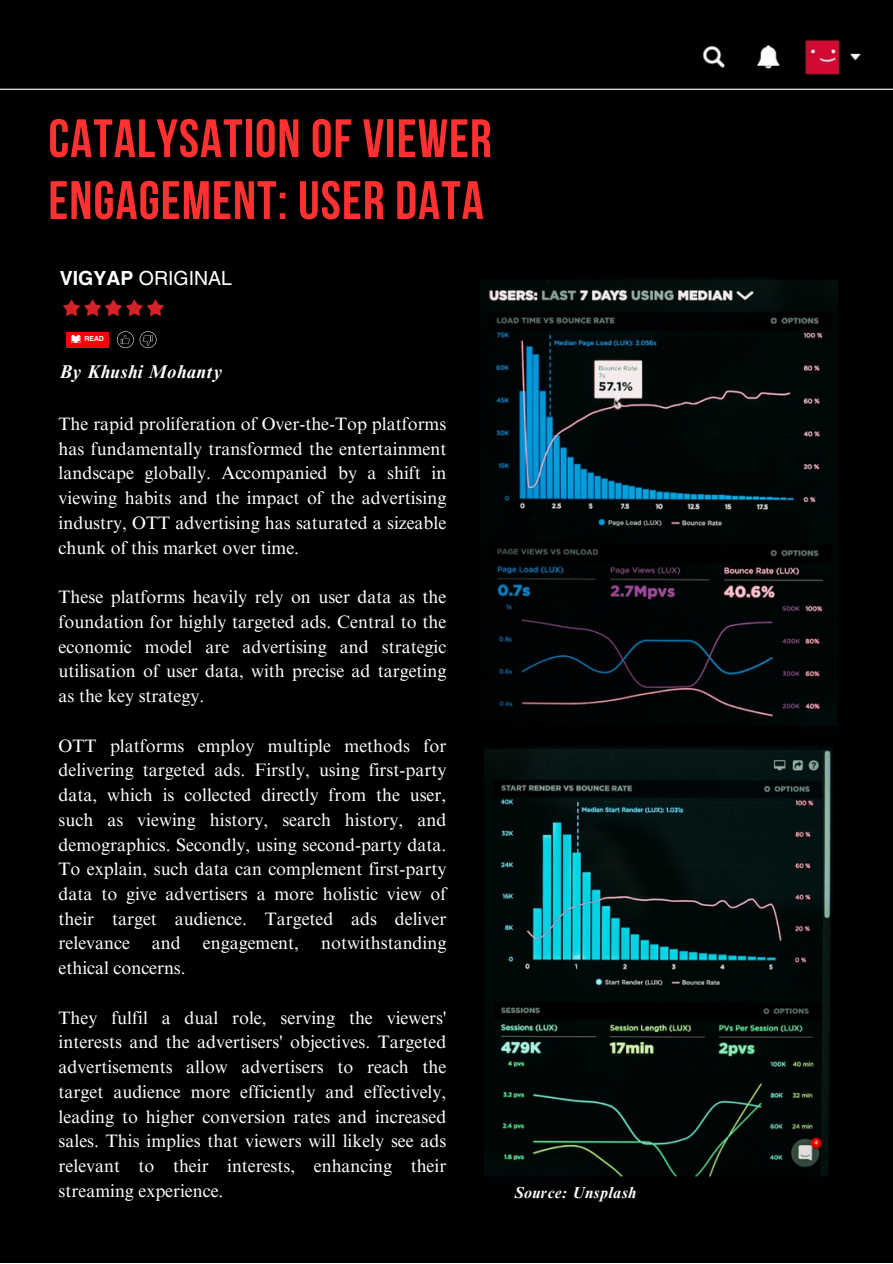
<style>
.page{position:relative;width:893px;height:1264px;background:#fff}
.page>*{position:absolute;margin:0;border:0;box-sizing:border-box;transform-origin:0 0}
.t1{font:54px/61.8px "Bebas Neue Cyrillic";letter-spacing:.02em;color:#ff3131}
.t2{font:19.5px "Helvetica LT Pro";color:#fff}
.t3{font:italic 700 18.45px "Times NRMT Pro";letter-spacing:.03em;color:#fff}
.t4{font:18px/24.8px "Times NRMT Pro";color:#fff;text-align:justify}
.t5{font:italic 700 15.9px "Times NRMT Pro";letter-spacing:.03em;color:#fff}
.t6{font:700 7.05px "Helvetica World";color:#fff}
.s1{font-weight:700}
</style>
<div class="page">
<div style="left:0;top:0;width:892px;height:1262px;background:#000"></div>
<hr style="left:0;top:89px;width:892px;height:1px;background:#fff">
<img style="left:702px;top:39px;width:159px;height:36px">
<svg style="left:63px;top:299px;width:101px;height:17px"></svg>
<div style="left:66px;top:332px;width:43px;height:15px;background:#f30409"></div>
<svg style="left:71px;top:335px;width:10px;height:8px"></svg>
<svg style="left:117px;top:331px;width:17px;height:17px"></svg>
<svg style="left:140px;top:331px;width:16px;height:17px"></svg>
<img style="left:488px;top:279px;width:349px;height:447px">
<img style="left:484px;top:746px;width:348px;height:431px">
<p class="t1" style="left:48px;top:113px;width:445px">CATALYSATION OF VIEWER<br>ENGAGEMENT: USER DATA</p>
<p class="t2" style="left:60px;top:271px;width:174px"><span class="s1">VIGYAP</span> ORIGINAL</p>
<p class="t6" style="left:84px;top:333px;width:21px">READ</p>
<p class="t3" style="left:59px;top:365px;width:164px">By Khushi Mohanty</p>
<p class="t4" style="left:59px;top:413px;width:389px">The rapid proliferation of Over-the-Top platforms has fundamentally transformed the entertainment landscape globally. Accompanied by a shift in viewing habits and the impact of the advertising industry, OTT advertising has saturated a sizeable chunk of this market over time.</p>
<p class="t4" style="left:59px;top:587px;width:389px">These platforms heavily rely on user data as the foundation for highly targeted ads. Central to the economic model are advertising and strategic utilisation of user data, with precise ad targeting as the key strategy.</p>
<p class="t4" style="left:59px;top:735px;width:389px">OTT platforms employ multiple methods for delivering targeted ads. Firstly, using first-party data, which is collected directly from the user, such as viewing history, search history, and demographics. Secondly, using second-party data.<br>To explain, such data can complement first-party data to give advertisers a more holistic view of their target audience. Targeted ads deliver relevance and engagement, notwithstanding ethical concerns.</p>
<p class="t4" style="left:59px;top:1007px;width:389px">They fulfil a dual role, serving the viewers' interests and the advertisers' objectives. Targeted advertisements allow advertisers to reach the target audience more efficiently and effectively, leading to higher conversion rates and increased sales. This implies that viewers will likely see ads relevant to their interests, enhancing their streaming experience.</p>
<p class="t5" style="left:514px;top:1186px;width:124px">Source: Unsplash</p>
</div>
